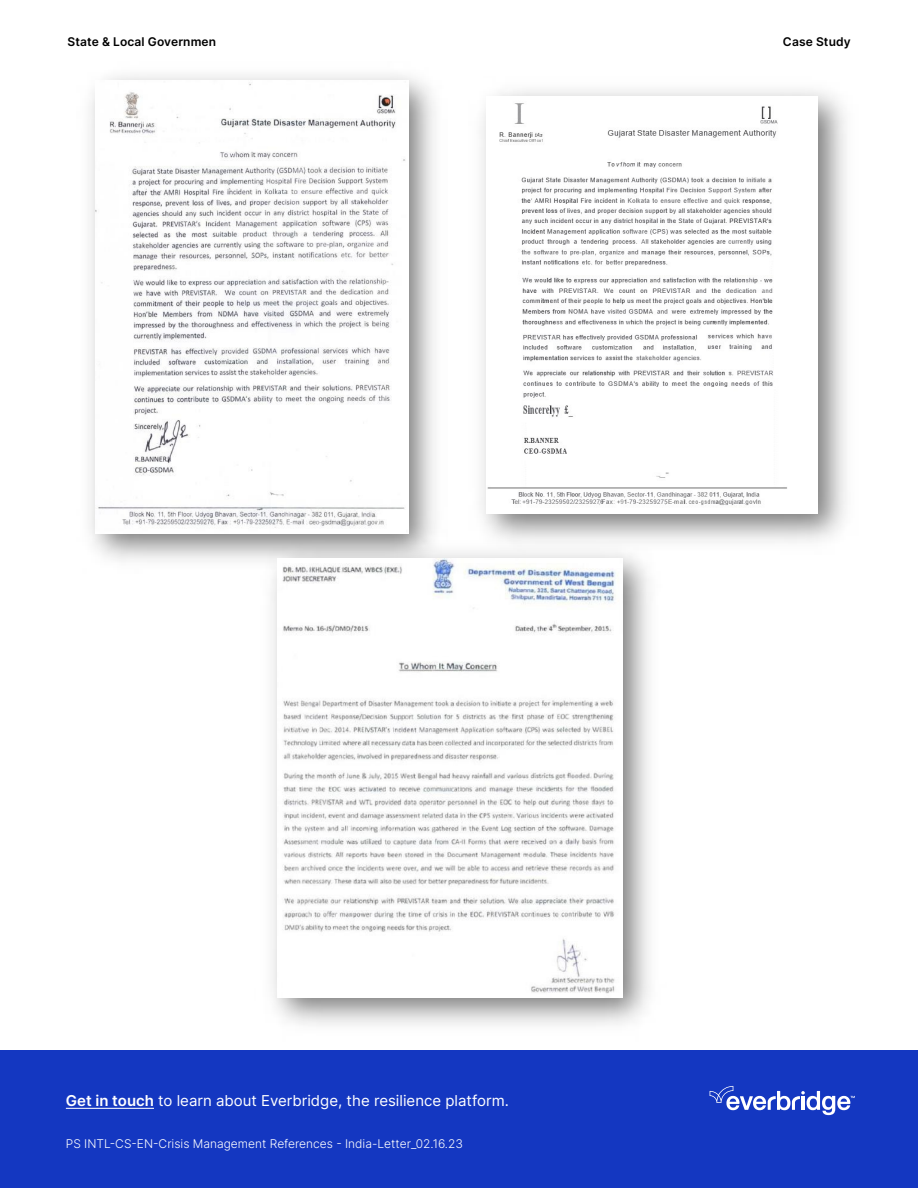
<style>
.page{position:relative;width:918px;height:1188px;background:#fff}
.page>*{position:absolute;margin:0;border:0;box-sizing:border-box;transform-origin:0 0}
.Body_-_B2_White{font:15px "Inter";color:#fff}
.Footer_Code{font:300 12px "Inter";color:#fff}
.t1{font:600 12px "Inter";letter-spacing:.01em;color:#000}
.s1{font-weight:600}
</style>
<div class="page">
<img style="left:487px;top:101px;width:301px;height:407px">
<img style="left:95px;top:80px;width:313px;height:452px">
<img style="left:278px;top:558px;width:345px;height:440px">
<div style="left:0;top:1050px;width:918px;height:138px;background:#1437c1"></div>
<hr style="left:66px;top:1108px;width:88px;height:1px;background:#fff">
<svg style="left:710px;top:1086px;width:145px;height:29px"></svg>
<p class="t1" style="left:68px;top:33px;width:150px">State &amp; Local Governmen</p>
<p class="t1" style="left:783px;top:33px;width:69px">Case Study</p>
<p class="Body_-_B2_White" style="left:66px;top:1089px;width:444px"><span class="s1">Get in touch</span> to learn about Everbridge, the resilience platform.</p>
<p class="Footer_Code" style="left:66px;top:1135px;width:399px">PS INTL-CS-EN-Crisis Management References - India-Letter_02.16.23</p>
</div>
